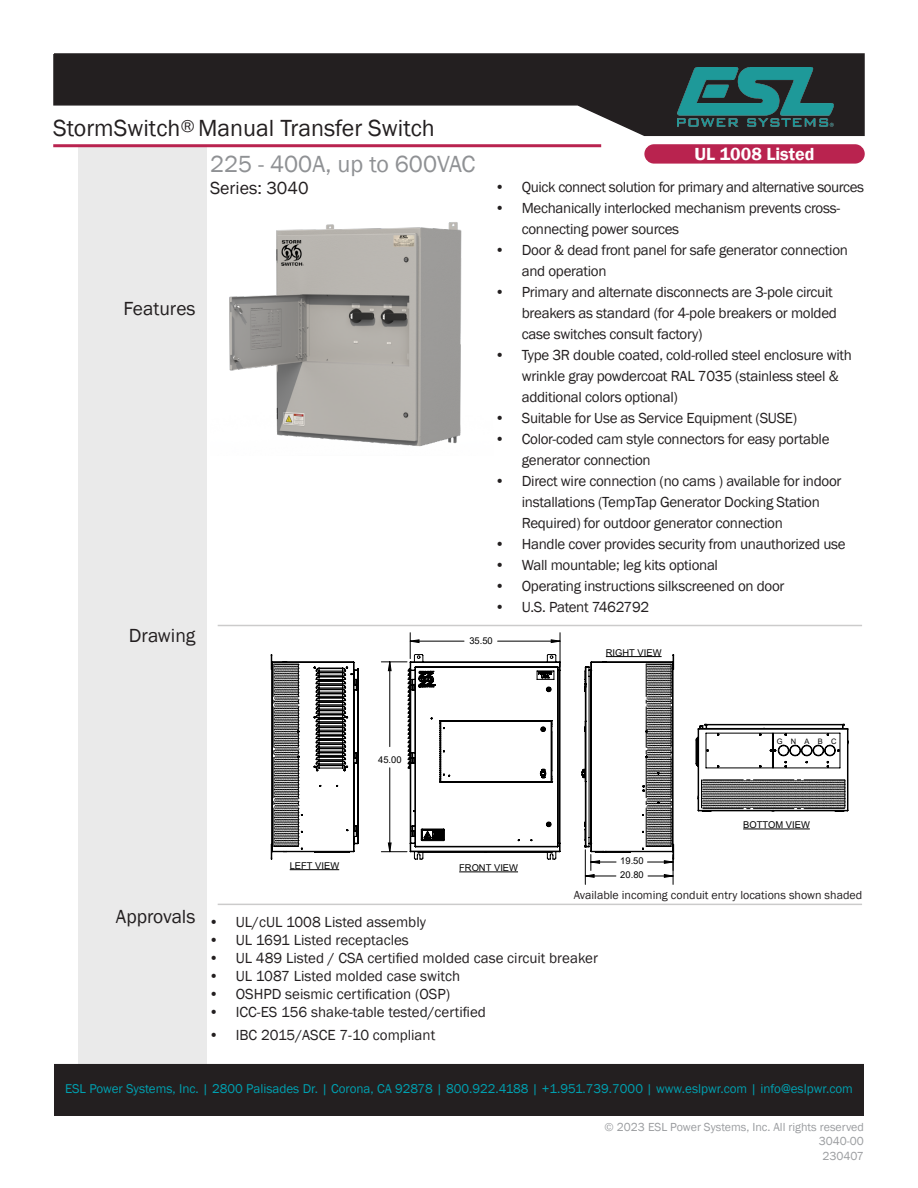
<style>
.page{position:relative;width:918px;height:1188px;background:#fff}
.page>*{position:absolute;margin:0;border:0;box-sizing:border-box;transform-origin:0 0}
.t1{font:24px "Franklin Gothic";color:#231f20}
.t2{font:24px "Franklin Gothic";color:#8f9194}
.t3{font:19.5px "Franklin Gothic";color:#231f20}
.t4{font:600 18px "Franklin Gothic";color:#fff}
.t5{font:18px "Franklin Gothic";color:#231f20}
.t6{font:15px/21px "Franklin Gothic";letter-spacing:-.02em;color:#231f20}
.t7{font:15px "Franklin Gothic";color:#231f20}
.t8{font:13.2px "Franklin Gothic";color:#00a0b0}
.t9{font:12px "Franklin Gothic";color:#9b9da0}
.t10{font:12px "Franklin Gothic";color:#231f20}
.t11{font:9.45px/14px "Arial";color:#000}
.t12{font:9.3px "Arial";color:#000}
.t13{font:7.5px "Arial";color:#000}
</style>
<div class="page">
<svg style="left:53px;top:53px;width:812px;height:84px"></svg>
<div style="left:78px;top:146px;width:128px;height:969px;background:#eaeaea"></div>
<hr style="left:53px;top:144px;width:548px;height:3px;background:#b9234f">
<div style="left:55px;top:1065px;width:808px;height:50px;background:#231f20"></div>
<div style="left:54px;top:1064px;width:810px;height:52px;border:2px solid #231f20"></div>
<div style="left:644px;top:144px;width:221px;height:20px;background:#b9234f;border-radius:10px"></div>
<img style="left:677px;top:68px;width:156px;height:58px">
<hr style="left:218px;top:625px;width:644px;height:1px;background:#312f30">
<hr style="left:218px;top:904px;width:644px;height:1px;background:#312f30">
<img style="left:229px;top:222px;width:233px;height:225px">
<hr style="left:459px;top:872px;width:59px;height:1px;background:#000">
<hr style="left:290px;top:869px;width:49px;height:1px;background:#000">
<svg style="left:381px;top:633px;width:180px;height:227px"></svg>
<svg style="left:271px;top:654px;width:88px;height:206px"></svg>
<svg style="left:695px;top:723px;width:154px;height:89px"></svg>
<svg style="left:581px;top:654px;width:93px;height:230px"></svg>
<p class="t1" style="left:53px;top:113px;width:383px">StormSwitch<sup>®</sup> Manual Transfer Switch</p>
<p class="t2" style="left:210px;top:149px;width:267px">225 - 400A, up to 600VAC</p>
<p class="t5" style="left:210px;top:177px;width:100px">Series: 3040</p>
<p class="t3" style="left:123px;top:296px;width:74px">Features</p>
<p class="t4" style="left:695px;top:143px;width:121px">UL 1008 Listed</p>
<p class="t6" style="left:495px;top:177px;width:371px">• Quick connect solution for primary and alternative sources</p>
<p class="t6" style="left:522px;top:198px;width:320px;text-indent:-27px">• Mechanically interlocked mechanism prevents cross&shy;connecting power sources</p>
<p class="t6" style="left:522px;top:240px;width:328px;text-indent:-27px">• Door &amp; dead front panel for safe generator connection and operation</p>
<p class="t6" style="left:522px;top:282px;width:317px;text-indent:-27px">• Primary and alternate disconnects are 3-pole circuit breakers as standard (for 4-pole breakers or molded case switches consult factory)</p>
<p class="t6" style="left:522px;top:345px;width:332px;text-indent:-27px">• Type 3R double coated, cold-rolled steel enclosure with wrinkle gray powdercoat RAL 7035 (stainless steel &amp; additional colors optional)</p>
<p class="t6" style="left:495px;top:408px;width:304px">• Suitable for Use as Service Equipment (SUSE)</p>
<p class="t6" style="left:522px;top:429px;width:309px;text-indent:-27px">• Color-coded cam style connectors for easy portable generator connection</p>
<p class="t6" style="left:522px;top:471px;width:321px;text-indent:-27px">• Direct wire connection (no cams ) available for indoor installations (TempTap Generator Docking Station<br>Required) for outdoor generator connection</p>
<p class="t6" style="left:495px;top:534px;width:352px">• Handle cover provides security from unauthorized use</p>
<p class="t6" style="left:495px;top:555px;width:225px">• Wall mountable; leg kits optional</p>
<p class="t6" style="left:495px;top:576px;width:291px">• Operating instructions silkscreened on door</p>
<p class="t6" style="left:495px;top:597px;width:156px">• U.S. Patent 7462792</p>
<p class="t3" style="left:129px;top:624px;width:68px">Drawing</p>
<p class="t11" style="left:469px;top:633px;width:25px">35.50</p>
<p class="t12" style="left:606px;top:646px;width:57px">RIGHT VIEW</p>
<p class="t11" style="left:378px;top:752px;width:25px">45.00</p>
<p class="t13" style="left:777px;top:736px;width:61px">G N A B C</p>
<p class="t3" style="left:116px;top:905px;width:81px">Approvals</p>
<p class="t12" style="left:290px;top:859px;width:51px">LEFT VIEW</p>
<p class="t12" style="left:459px;top:861px;width:60px">FRONT VIEW</p>
<p class="t11" style="left:620px;top:854px;width:25px">19.50<br>20.80</p>
<p class="t12" style="left:743px;top:818px;width:68px">BOTTOM VIEW</p>
<p class="t10" style="left:574px;top:888px;width:290px">Available incoming conduit entry locations shown shaded</p>
<p class="t7" style="left:209px;top:913px;width:219px">• UL/cUL 1008 Listed assembly</p>
<p class="t7" style="left:209px;top:931px;width:202px">• UL 1691 Listed receptacles</p>
<p class="t7" style="left:209px;top:949px;width:391px">• UL 489 Listed / CSA certified molded case circuit breaker</p>
<p class="t7" style="left:209px;top:967px;width:253px">• UL 1087 Listed molded case switch</p>
<p class="t7" style="left:209px;top:985px;width:243px">• OSHPD seismic certification (OSP)</p>
<p class="t7" style="left:209px;top:1003px;width:279px">• ICC-ES 156 shake-table tested/certified</p>
<p class="t7" style="left:209px;top:1026px;width:228px">• IBC 2015/ASCE 7-10 compliant</p>
<p class="t8" style="left:65px;top:1080px;width:790px">ESL Power Systems, Inc. | 2800 Palisades Dr. | Corona, CA 92878 | 800.922.4188 | +1.951.739.7000 | www.eslpwr.com | info@eslpwr.com</p>
<p class="t9" style="left:605px;top:1119px;width:261px">© 2023 ESL Power Systems, Inc. All rights reserved</p>
<p class="t9" style="left:819px;top:1134px;width:47px">3040-00</p>
<p class="t9" style="left:822px;top:1148px;width:43px">230407</p>
</div>
